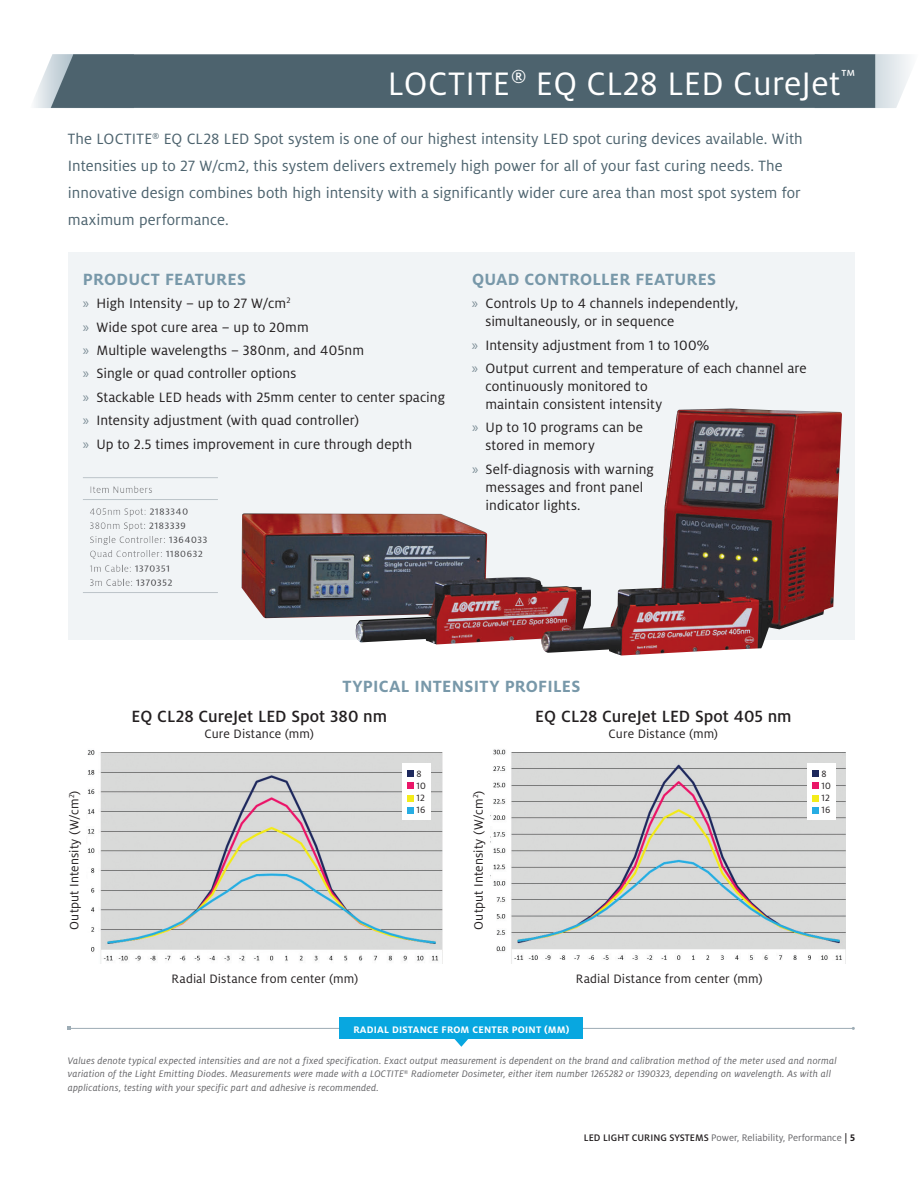
<style>
.page{position:relative;width:919px;height:1189px;background:#fff}
.page>*{position:absolute;margin:0;border:0;box-sizing:border-box;transform-origin:0 0}
.t1{font:36px "Henkel Milo";letter-spacing:.01em;color:#fff}
.t2{font:700 18px "Henkel Milo";letter-spacing:.015em;color:#7898a9}
.t3{font:500 18px "Henkel Milo";letter-spacing:.005em;color:#231f20}
.t4{font:16.5px/27px "Henkel Milo";color:#4d636e}
.t5{font:15px/23.4px "Henkel Milo";letter-spacing:.005em;color:#231f20}
.t6{font:13.5px "Henkel Milo";letter-spacing:.01em;color:#231f20}
.t7{font:italic 10.5px/13.5px "Henkel Milo";letter-spacing:.015em;color:#636366}
.t8{font:10.5px/14.2px "Henkel Milo";letter-spacing:.02em;color:#636366}
.t9{font:10.5px "Henkel Milo";color:#636366}
.t10{font:700 10.5px "Henkel Milo";letter-spacing:.02em;color:#fff}
.t11{font:10.2px/12.1px "Henkel Milo";letter-spacing:.02em;color:#231f20}
.s1{font-family:"Myriad Pro";color:#7b8c95}
.s2{font-weight:700}
.s3{font-weight:500;color:#231f20}
.s4{font-weight:700;color:#231f20}
</style>
<div class="page">
<hr style="left:69px;top:1028px;width:784px;height:1px;background:#9dacb5">
<div style="left:340px;top:1017px;width:243px;height:22px;background:#08a7e0"></div>
<svg style="left:454px;top:1039px;width:14px;height:8px"></svg>
<div style="left:68px;top:252px;width:787px;height:387px;background:#f1f4f6"></div>
<hr style="left:83px;top:477px;width:135px;height:1px;background:#bcc4c9">
<hr style="left:83px;top:499px;width:135px;height:1px;background:#bcc4c9">
<hr style="left:83px;top:592px;width:135px;height:1px;background:#bcc4c9">
<svg style="left:875px;top:54px;width:35px;height:54px"></svg>
<svg style="left:34px;top:58px;width:17px;height:50px"></svg>
<div style="left:51px;top:54px;width:824px;height:54px;background:#4d636e"></div>
<img style="left:87px;top:750px;width:356px;height:213px">
<img style="left:493px;top:749px;width:353px;height:214px">
<img style="left:242px;top:409px;width:600px;height:246px">
<div style="left:402px;top:763px;width:28px;height:56px;background:#fff"></div>
<div style="left:407px;top:770px;width:7px;height:7px;background:#1d285c"></div>
<div style="left:407px;top:782px;width:7px;height:7px;background:#ea1668"></div>
<div style="left:407px;top:795px;width:7px;height:6px;background:#f4ec1a"></div>
<div style="left:407px;top:807px;width:7px;height:6px;background:#27ade3"></div>
<div style="left:807px;top:763px;width:28px;height:56px;background:#fff"></div>
<div style="left:812px;top:770px;width:7px;height:7px;background:#1d285c"></div>
<div style="left:812px;top:782px;width:7px;height:7px;background:#ea1668"></div>
<div style="left:812px;top:795px;width:7px;height:6px;background:#f4ec1a"></div>
<div style="left:812px;top:807px;width:7px;height:6px;background:#27ade3"></div>
<h1 class="t1" style="left:388px;top:64px;width:469px">LOCTITE<sup>®</sup> EQ CL28 LED CureJet<sup>™</sup></h1>
<p class="t4" style="left:68px;top:126px;width:736px">The LOCTITE<sup>®</sup> EQ CL28 LED Spot system is one of our highest intensity LED spot curing devices available. With Intensities up to 27 W/cm2, this system delivers extremely high power for all of your fast curing needs. The innovative design combines both high intensity with a significantly wider cure area than most spot system for maximum performance.</p>
<p class="t2" style="left:83px;top:269px;width:164px">PRODUCT FEATURES</p>
<p class="t5" style="left:83px;top:292px;width:364px"><span class="s1">»</span> High Intensity – up to 27 W/cm<sup>2<br></sup><span class="s1">»</span> Wide spot cure area – up to 20mm<br><span class="s1">»</span> Multiple wavelengths – 380nm, and 405nm<br><span class="s1">»</span> Single or quad controller options<br><span class="s1">»</span> Stackable LED heads with 25mm center to center spacing <span class="s1">»</span> Intensity adjustment (with quad controller)<br><span class="s1">»</span> Up to 2.5 times improvement in cure through depth</p>
<p class="t8" style="left:90px;top:479px;width:100px;line-height:21.9px">Item Numbers<br>405nm Spot: <span class="s2">2183340</span></p>
<p class="t8" style="left:90px;top:518px;width:119px">380nm Spot: <span class="s2">2183339<br></span>Single Controller: <span class="s2">1364033<br></span>Quad Controller: <span class="s2">1180632<br></span>1m Cable: <span class="s2">1370351<br></span>3m Cable: <span class="s2">1370352</span></p>
<p class="t2" style="left:472px;top:269px;width:246px">QUAD CONTROLLER FEATURES</p>
<p class="t5" style="left:485px;top:295px;width:254px;line-height:18px;text-indent:-13px"><span class="s1">»</span> Controls Up to 4 channels independently, simultaneously, or in sequence</p>
<p class="t5" style="left:472px;top:333px;width:336px"><span class="s1">»</span> Intensity adjustment from 1 to 100%<br><span class="s1">»</span> Output current and temperature of each channel are</p>
<p class="t5" style="left:485px;top:377px;width:178px;line-height:18px">continuously monitored to maintain consistent intensity</p>
<p class="t5" style="left:485px;top:419px;width:159px;line-height:18px;text-indent:-14px"><span class="s1">»</span> Up to 10 programs can be stored in memory</p>
<p class="t5" style="left:485px;top:460px;width:170px;line-height:18px;text-indent:-14px"><span class="s1">»</span> Self-diagnosis with warning messages and front panel indicator lights.</p>
<p class="t2" style="left:342px;top:676px;width:239px">TYPICAL INTENSITY PROFILES</p>
<p class="t3" style="left:131px;top:706px;width:257px">EQ CL28 CureJet LED Spot 380 nm</p>
<p class="t6" style="left:204px;top:726px;width:111px">Cure Distance (mm)</p>
<p class="t3" style="left:535px;top:706px;width:258px">EQ CL28 CureJet LED Spot 405 nm</p>
<p class="t6" style="left:608px;top:726px;width:111px">Cure Distance (mm)</p>
<p class="t11" style="left:416px;top:768px;width:11px">8<br>10<br>12<br>16</p>
<p class="t11" style="left:821px;top:768px;width:11px">8<br>10<br>12<br>16</p>
<p class="t6" style="left:67px;top:930px;width:141px;rotate:-90deg">Output Intensity (W/cm<sup>2</sup>)</p>
<p class="t6" style="left:471px;top:930px;width:141px;rotate:-90deg">Output Intensity (W/cm<sup>2</sup>)</p>
<p class="t6" style="left:172px;top:971px;width:188px">Radial Distance from center (mm)</p>
<p class="t6" style="left:576px;top:971px;width:188px">Radial Distance from center (mm)</p>
<p class="t10" style="left:353px;top:1023px;width:217px">RADIAL DISTANCE FROM CENTER POINT (MM)</p>
<p class="t7" style="left:68px;top:1054px;width:770px">Values denote typical expected intensities and are not a fixed specification. Exact output measurement is dependent on the brand and calibration method of the meter used and normal variation of the Light Emitting Diodes. Measurements were made with a LOCTITE<sup>®</sup> Radiometer Dosimeter, either item number 1265282 or 1390323, depending on wavelength. As with all applications, testing with your specific part and adhesive is recommended.</p>
<p class="t9" style="left:584px;top:1131px;width:273px"><span class="s3">LED LIGHT CURING SYSTEMS</span> Power, Reliability, Performance <span class="s3">|</span> <span class="s4">5</span></p>
</div>
